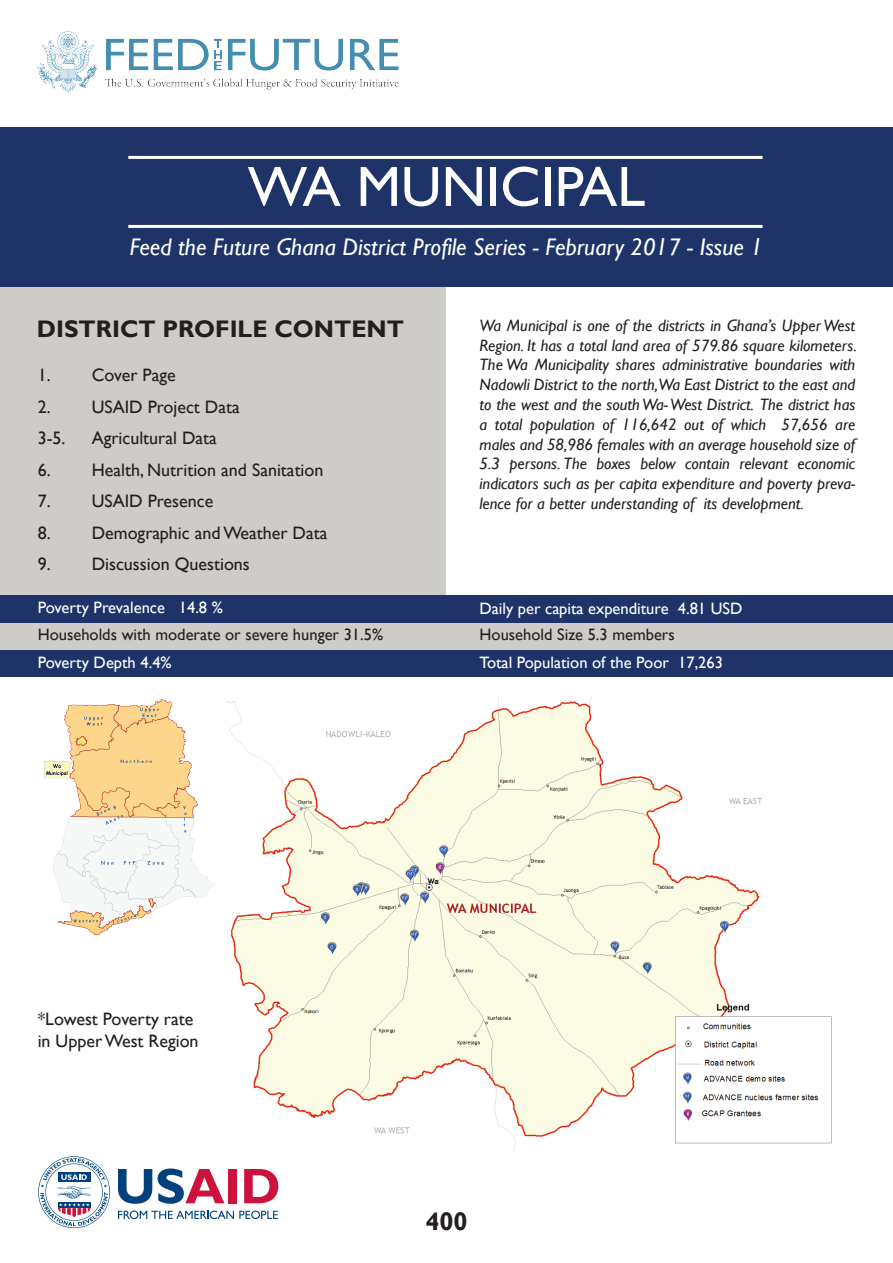
<style>
.page{position:relative;width:893px;height:1263px;background:#fff}
.page>*{position:absolute;margin:0;border:0;box-sizing:border-box;transform-origin:0 0}
.t1{font:57px "Gill Sans";color:#fff}
.t2{font:700 25.5px "Gill Sans";color:#231f20}
.t3{font:italic 24px "Gill Sans";color:#fff}
.t4{font:700 24px "Gill Sans";color:#231f20}
.t5{font:18px/31.5px "Gill Sans";color:#231f20}
.t6{font:italic 16.5px/19.8px "Gill Sans";color:#231f20;text-align:justify}
.t7{font:16.5px "Gill Sans";color:#fff}
.t8{font:16.5px "Gill Sans";color:#231f20}
</style>
<div class="page">
<div style="left:0;top:286px;width:445px;height:317px;background:#ceccc8"></div>
<img style="left:37px;top:31px;width:362px;height:62px">
<div style="left:0;top:127px;width:893px;height:159px;background:#1e3468"></div>
<hr style="left:128px;top:225px;width:635px;height:3px;background:#fff">
<hr style="left:128px;top:156px;width:635px;height:3px;background:#fff">
<div style="left:0;top:649px;width:893px;height:27px;background:#1e3468"></div>
<div style="left:0;top:622px;width:893px;height:27px;background:#ceccc8"></div>
<div style="left:0;top:595px;width:893px;height:27px;background:#1e3468"></div>
<img style="left:229px;top:676px;width:623px;height:476px">
<img style="left:36px;top:676px;width:193px;height:260px">
<svg style="left:118px;top:1169px;width:34px;height:35px"></svg>
<svg style="left:118px;top:1210px;width:160px;height:9px"></svg>
<svg style="left:158px;top:1168px;width:66px;height:36px"></svg>
<div style="left:228px;top:1169px;width:9px;height:34px;background:#cd123d"></div>
<svg style="left:244px;top:1169px;width:34px;height:34px"></svg>
<svg style="left:38px;top:1156px;width:72px;height:72px"></svg>
<h1 class="t1" style="left:248px;top:154px;width:399px">WA MUNICIPAL</h1>
<h3 class="t3" style="left:130px;top:233px;width:635px">Feed the Future Ghana District Profile Series - February 2017 - Issue 1</h3>
<h3 class="t4" style="left:37px;top:314px;width:369px">DISTRICT PROFILE CONTENT</h3>
<p class="t6" style="left:480px;top:316px;width:379px">Wa Municipal is one of the districts in Ghana’s Upper West Region. It has a total land area of 579.86 square kilometers.<br>The Wa Municipality shares administrative boundaries with Nadowli District to the north,Wa East District to the east and to the west and the south Wa- West District. The district has a total population of 116,642 out of which 57,656 are males and 58,986 females with an average household size of 5.3 persons. The boxes below contain relevant economic indicators such as per capita expenditure and poverty preva&shy;lence for a better understanding of its development.</p>
<p class="t5" style="left:38px;top:360px;width:139px">1. Cover Page</p>
<p class="t5" style="left:38px;top:391px;width:204px">2. USAID Project Data<br>3-5.</p>
<p class="t5" style="left:92px;top:423px;width:127px">Agricultural Data</p>
<p class="t5" style="left:38px;top:454px;width:287px">6. Health, Nutrition and Sanitation</p>
<p class="t5" style="left:38px;top:486px;width:177px">7. USAID Presence</p>
<p class="t5" style="left:38px;top:517px;width:291px">8. Demographic and Weather Data</p>
<p class="t5" style="left:38px;top:549px;width:214px">9. Discussion Questions</p>
<p class="t7" style="left:38px;top:598px;width:187px">Poverty Prevalence 14.8 %</p>
<p class="t7" style="left:479px;top:599px;width:264px">Daily per capita expenditure 4.81 USD</p>
<p class="t8" style="left:38px;top:625px;width:347px">Households with moderate or severe hunger 31.5%</p>
<p class="t7" style="left:38px;top:653px;width:136px">Poverty Depth 4.4%</p>
<p class="t7" style="left:479px;top:653px;width:245px">Total Population of the Poor 17,263</p>
<p class="t8" style="left:479px;top:625px;width:197px">Household Size 5.3 members</p>
<p class="t5" style="left:38px;top:1008px;width:162px;line-height:21.6px">*Lowest Poverty rate in Upper West Region</p>
<h2 class="t2" style="left:425px;top:1206px;width:44px">400</h2>
</div>
